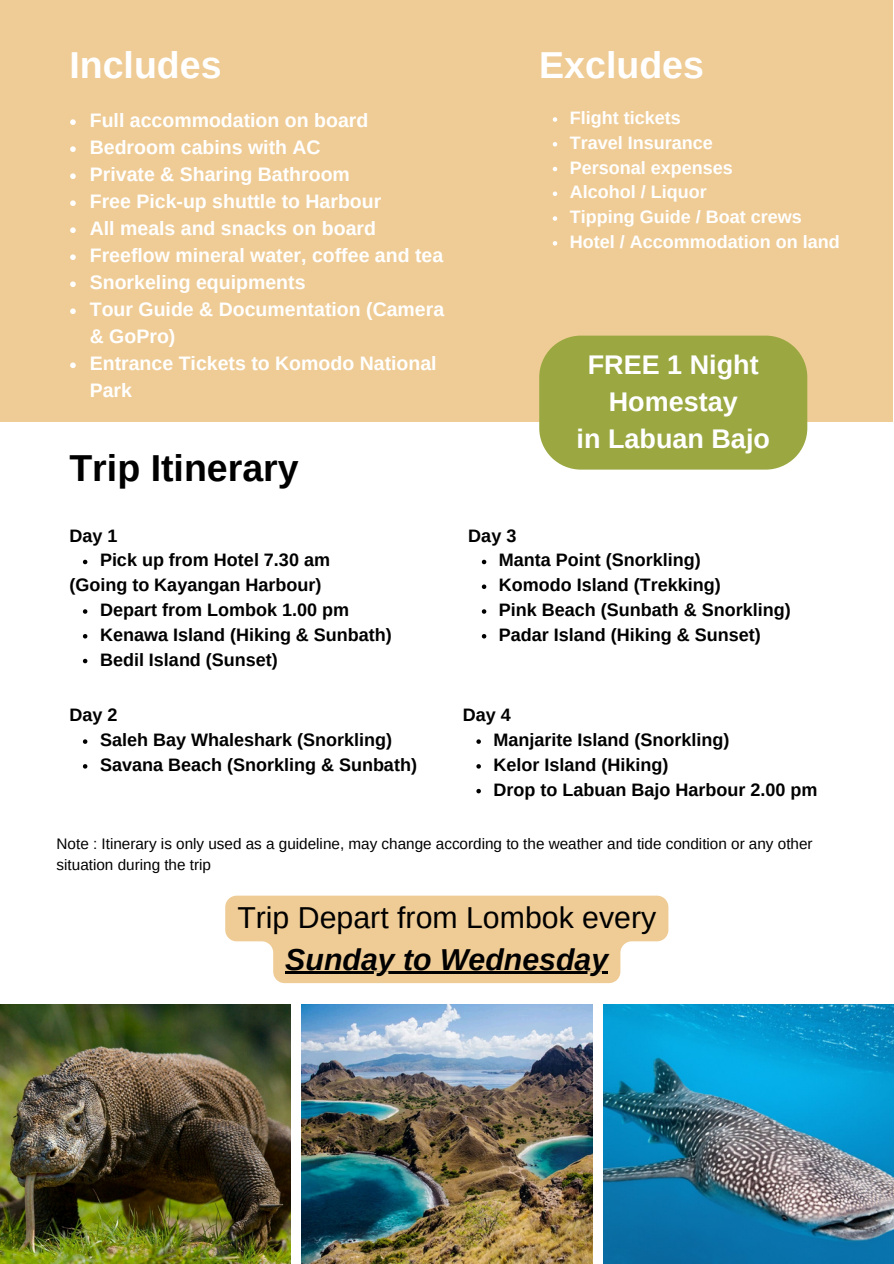
<style>
.page{position:relative;width:894px;height:1264px;background:#fff}
.page>*{position:absolute;margin:0;border:0;box-sizing:border-box;transform-origin:0 0}
.t1{font:700 37.5px "Arimo";color:#fff}
.t2{font:700 37.5px "Arimo";color:#000}
.t3{font:30.3px "Arimo";color:#000}
.t4{font:italic 700 30.3px "Arimo";color:#000}
.t5{font:700 27px/37.2px "Arimo";color:#fff;text-align:center}
.t6{font:700 19.5px/27px "Arimo";color:#fff}
.t7{font:700 18px "Arimo";color:#000}
.t8{font:700 18px "Arimo";color:#fff}
.t9{font:15.3px/21px "Arimo";color:#000}
</style>
<div class="page">
<img style="left:0;top:1004px;width:290px;height:258px">
<img style="left:302px;top:1004px;width:290px;height:258px">
<img style="left:603px;top:1004px;width:290px;height:258px">
<div style="left:0;top:0;width:892px;height:421px;background:#efcc96"></div>
<div style="left:539px;top:335px;width:268px;height:134px;background:#9ba841"></div>
<svg style="left:70px;top:119px;width:6px;height:6px"></svg>
<svg style="left:70px;top:146px;width:6px;height:6px"></svg>
<svg style="left:70px;top:173px;width:6px;height:6px"></svg>
<svg style="left:70px;top:200px;width:6px;height:6px"></svg>
<svg style="left:70px;top:227px;width:6px;height:6px"></svg>
<svg style="left:70px;top:254px;width:6px;height:6px"></svg>
<svg style="left:70px;top:281px;width:6px;height:6px"></svg>
<svg style="left:70px;top:308px;width:6px;height:6px"></svg>
<svg style="left:70px;top:362px;width:6px;height:6px"></svg>
<svg style="left:552px;top:117px;width:5px;height:5px"></svg>
<svg style="left:552px;top:142px;width:5px;height:4px"></svg>
<svg style="left:552px;top:167px;width:5px;height:4px"></svg>
<svg style="left:552px;top:191px;width:5px;height:5px"></svg>
<svg style="left:552px;top:216px;width:5px;height:5px"></svg>
<svg style="left:552px;top:241px;width:5px;height:4px"></svg>
<svg style="left:83px;top:559px;width:4px;height:5px"></svg>
<svg style="left:83px;top:609px;width:4px;height:4px"></svg>
<svg style="left:83px;top:634px;width:4px;height:4px"></svg>
<svg style="left:83px;top:658px;width:4px;height:5px"></svg>
<svg style="left:83px;top:739px;width:4px;height:4px"></svg>
<svg style="left:83px;top:764px;width:4px;height:4px"></svg>
<svg style="left:481px;top:559px;width:5px;height:5px"></svg>
<svg style="left:481px;top:584px;width:5px;height:5px"></svg>
<svg style="left:481px;top:609px;width:5px;height:4px"></svg>
<svg style="left:481px;top:634px;width:5px;height:4px"></svg>
<svg style="left:476px;top:739px;width:5px;height:4px"></svg>
<svg style="left:476px;top:764px;width:5px;height:4px"></svg>
<svg style="left:476px;top:788px;width:5px;height:5px"></svg>
<svg style="left:225px;top:895px;width:443px;height:88px;background:#f0d1a2"></svg>
<hr style="left:285px;top:971px;width:323px;height:3px;background:#000">
<h1 class="t1" style="left:69px;top:44px;width:154px">Includes</h1>
<p class="t6" style="left:90px;top:107px;width:280px">Full accommodation on board</p>
<p class="t6" style="left:90px;top:134px;width:232px">Bedroom cabins with AC</p>
<p class="t6" style="left:90px;top:161px;width:261px">Private &amp; Sharing Bathroom</p>
<p class="t6" style="left:90px;top:188px;width:293px">Free Pick-up shuttle to Harbour</p>
<p class="t6" style="left:90px;top:215px;width:287px">All meals and snacks on board</p>
<p class="t6" style="left:90px;top:242px;width:355px">Freeflow mineral water, coffee and tea</p>
<p class="t6" style="left:90px;top:269px;width:217px">Snorkeling equipments</p>
<p class="t6" style="left:90px;top:296px;width:356px">Tour Guide &amp; Documentation (Camera &amp; GoPro)</p>
<p class="t6" style="left:90px;top:350px;width:348px">Entrance Tickets to Komodo National<br>Park</p>
<h3 class="t2" style="left:69px;top:447px;width:231px">Trip Itinerary</h3>
<h1 class="t1" style="left:539px;top:44px;width:166px">Excludes</h1>
<p class="t8" style="left:569px;top:108px;width:112px">Flight tickets</p>
<p class="t8" style="left:569px;top:132px;width:144px">Travel Insurance</p>
<p class="t8" style="left:569px;top:157px;width:164px">Personal expenses</p>
<p class="t8" style="left:569px;top:182px;width:138px">Alcohol / Liquor</p>
<p class="t8" style="left:569px;top:207px;width:233px">Tipping Guide / Boat crews</p>
<p class="t8" style="left:569px;top:231px;width:271px">Hotel / Accommodation on land</p>
<h3 class="t5" style="left:576px;top:346px;width:195px">FREE 1 Night<br>Homestay<br>in Labuan Bajo</h3>
<p class="t7" style="left:468px;top:525px;width:50px">Day 3</p>
<p class="t7" style="left:499px;top:550px;width:203px">Manta Point (Snorkling)</p>
<p class="t7" style="left:499px;top:575px;width:223px">Komodo Island (Trekking)</p>
<h4 class="t7" style="left:499px;top:599px;width:293px">Pink Beach (Sunbath &amp; Snorkling)</h4>
<p class="t7" style="left:499px;top:624px;width:263px">Padar Island (Hiking &amp; Sunset)</p>
<h1 class="t7" style="left:69px;top:525px;width:50px">Day 1</h1>
<h4 class="t7" style="left:100px;top:550px;width:231px">Pick up from Hotel 7.30 am</h4>
<p class="t7" style="left:69px;top:575px;width:253px">(Going to Kayangan Harbour)</p>
<h4 class="t7" style="left:100px;top:599px;width:250px">Depart from Lombok 1.00 pm</h4>
<p class="t7" style="left:100px;top:624px;width:293px">Kenawa Island (Hiking &amp; Sunbath)</p>
<p class="t7" style="left:100px;top:649px;width:179px">Bedil Island (Sunset)</p>
<p class="t7" style="left:69px;top:705px;width:50px">Day 2</p>
<h4 class="t7" style="left:100px;top:729px;width:293px">Saleh Bay Whaleshark (Snorkling)</h4>
<p class="t7" style="left:100px;top:754px;width:318px">Savana Beach (Snorkling &amp; Sunbath)</p>
<p class="t7" style="left:463px;top:705px;width:50px">Day 4</p>
<h4 class="t7" style="left:493px;top:729px;width:237px">Manjarite Island (Snorkling)</h4>
<p class="t7" style="left:493px;top:754px;width:176px">Kelor Island (Hiking)</p>
<p class="t7" style="left:493px;top:779px;width:325px">Drop to Labuan Bajo Harbour 2.00 pm</p>
<p class="t9" style="left:57px;top:833px;width:757px">Note : Itinerary is only used as a guideline, may change according to the weather and tide condition or any other situation during the trip</p>
<p class="t3" style="left:237px;top:900px;width:420px">Trip Depart from Lombok every</p>
<h2 class="t4" style="left:285px;top:942px;width:324px">Sunday to Wednesday</h2>
</div>
